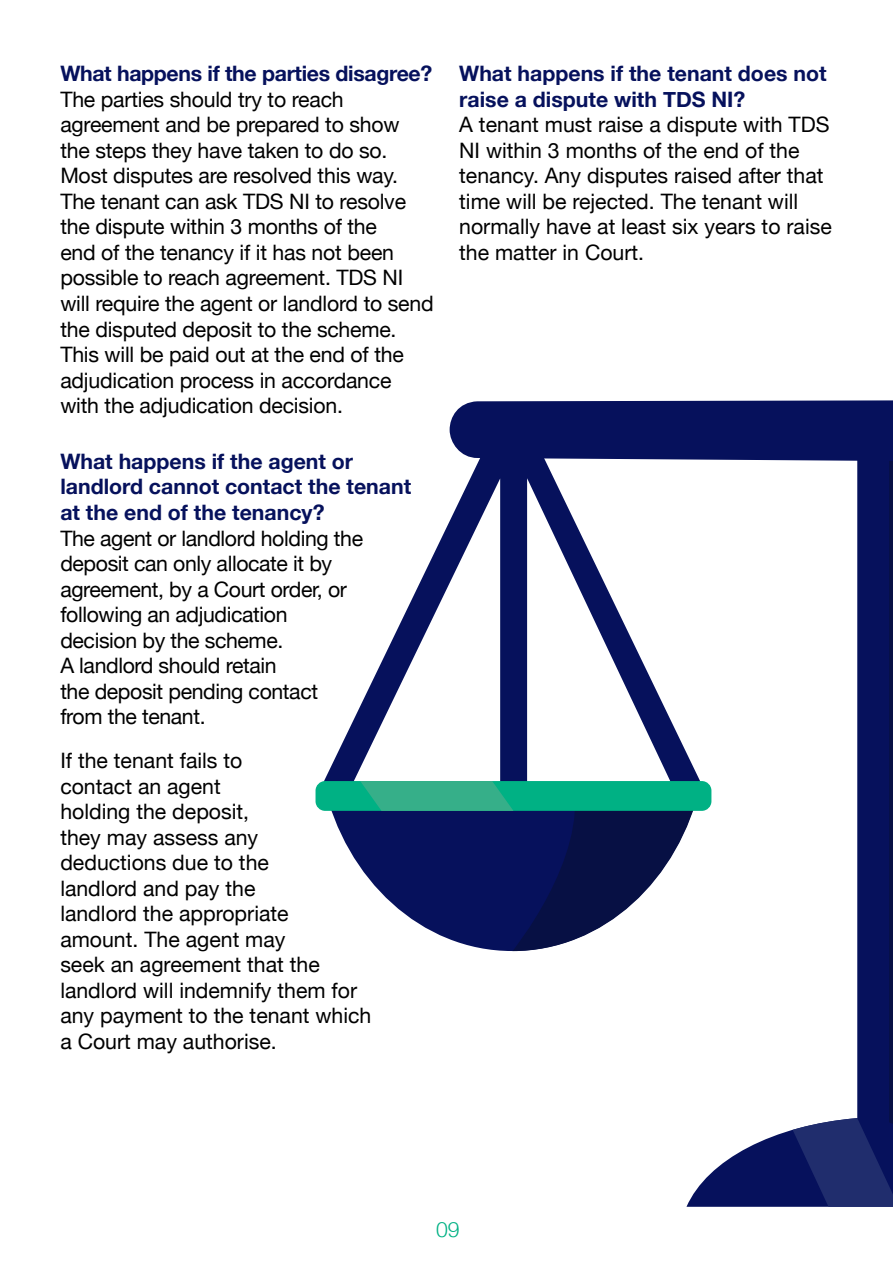
<style>
.page{position:relative;width:893px;height:1263px;background:#fff}
.page>*{position:absolute;margin:0;border:0;box-sizing:border-box;transform-origin:0 0}
.t1{font:21.3px/25.5px "Helvetica Neue";letter-spacing:-.01em;color:#000}
.t2{font:700 21.3px/25.5px "Helvetica Neue";color:#06115c}
.t3{font:300 21.15px "Helvetica Neue";color:#00b184}
</style>
<div class="page">
<svg style="left:324px;top:707px;width:36px;height:160px"></svg>
<div style="left:316px;top:781px;width:395px;height:30px;background:#00b184;border-radius:10px"></div>
<svg style="left:360px;top:400px;width:533px;height:807px"></svg>
<p class="t2" style="left:60px;top:61px;width:373px">What happens if the parties disagree?</p>
<p class="t1" style="left:60px;top:88px;width:375px">The parties should try to reach agreement and be prepared to show the steps they have taken to do so.<br>Most disputes are resolved this way.<br>The tenant can ask TDS NI to resolve the dispute within 3 months of the<br>end of the tenancy if it has not been possible to reach agreement. TDS NI will require the agent or landlord to send the disputed deposit to the scheme.<br>This will be paid out at the end of the adjudication process in accordance with the adjudication decision.</p>
<p class="t2" style="left:60px;top:449px;width:352px">What happens if the agent or landlord cannot contact the tenant at the end of the tenancy?</p>
<p class="t1" style="left:60px;top:526px;width:304px">The agent or landlord holding the deposit can only allocate it by agreement, by a Court order, or following an adjudication decision by the scheme.<br>A landlord should retain<br>the deposit pending contact from the tenant.</p>
<p class="t1" style="left:60px;top:749px;width:313px">If the tenant fails to<br>contact an agent<br>holding the deposit,<br>they may assess any<br>deductions due to the<br>landlord and pay the<br>landlord the appropriate amount. The agent may<br>seek an agreement that the landlord will indemnify them for any payment to the tenant which a Court may authorise.</p>
<p class="t2" style="left:459px;top:61px;width:369px">What happens if the tenant does not raise a dispute with TDS NI?</p>
<p class="t1" style="left:459px;top:113px;width:374px">A tenant must raise a dispute with TDS NI within 3 months of the end of the tenancy. Any disputes raised after that time will be rejected. The tenant will normally have at least six years to raise the matter in Court.</p>
<p class="t3" style="left:436px;top:1212px;width:25px">09</p>
</div>
